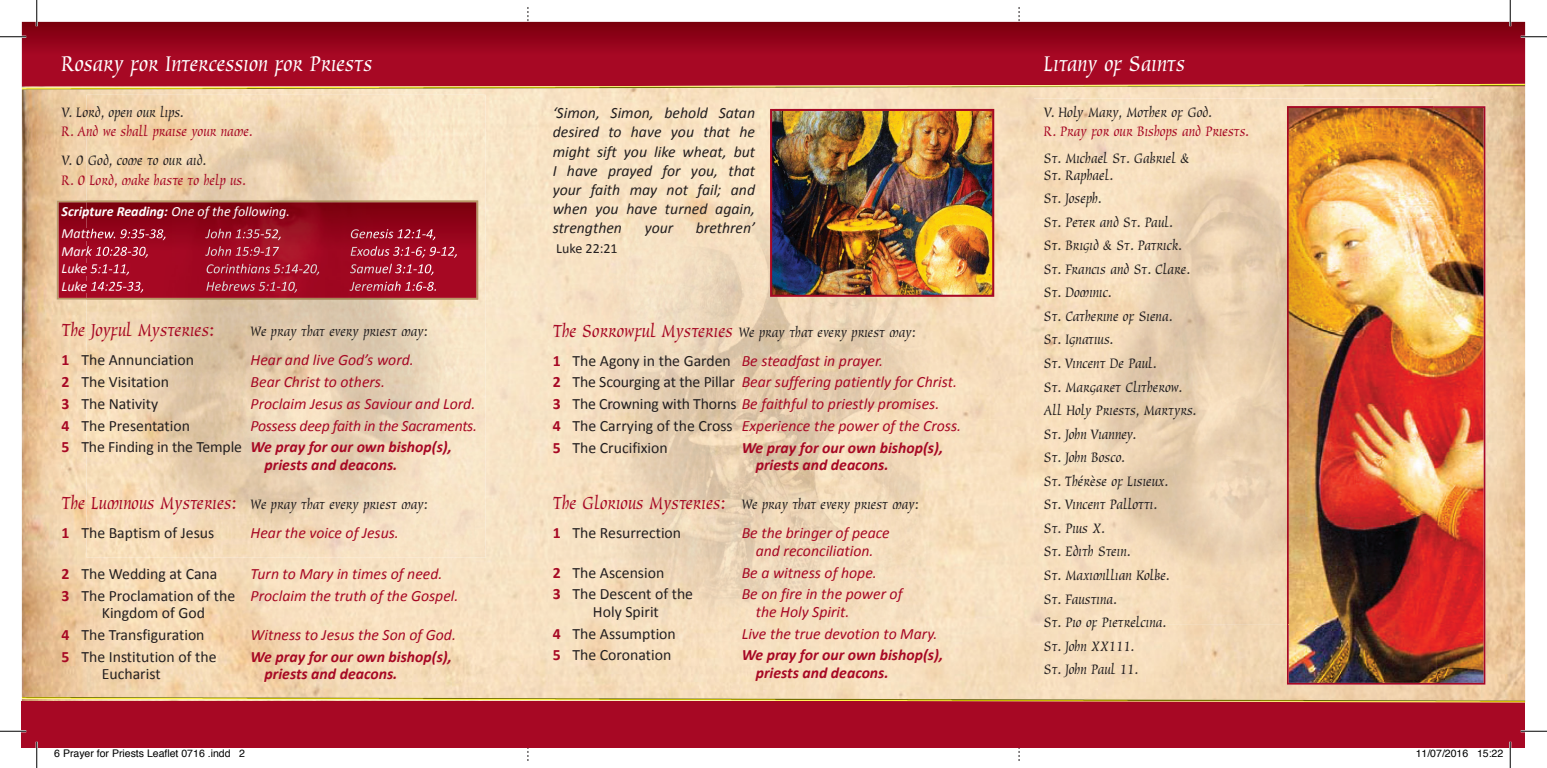
<style>
.page{position:relative;width:1547px;height:768px;background:#fff}
.page>*{position:absolute;margin:0;border:0;box-sizing:border-box;transform-origin:0 0}
.t1{font:24.5px "Oxford";color:#fff}
.t2{font:20.12px "Oxford";color:#a70824}
.t3{font:15.75px/23.6px "Oxford";color:#231f20}
.t4{font:italic 15.75px/21.7px "Calibri";color:#a70824}
.t5{font:15.75px/21.7px "Calibri";color:#231f20;text-align:right}
.t6{font:italic 15.75px/19.2px "Calibri";color:#231f20;text-align:justify}
.t7{font:italic 700 15.75px/17.5px "Calibri";color:#a70824}
.t8{font:15.75px "Oxford";color:#a70824}
.t9{font:italic 15.75px/21.7px "Calibri";letter-spacing:-.02em;color:#a70824}
.t10{font:italic 14px "Calibri";color:#fff}
.t11{font:14px "Calibri";color:#231f20}
.t12{font:10.5px "Helvetica";color:#000}
.s1{font-weight:700}
.s2{font-weight:700;color:#a70824}
.s3{font-size:20.12px;color:#a70824}
.s4{font-weight:700;font-style:normal}
.s5{font-style:normal;color:#231f20}
</style>
<div class="page">
<img style="left:22px;top:86px;width:1503px;height:611px">
<svg style="left:22px;top:22px;width:1503px;height:64px;background:#9a051d"></svg>
<div style="left:22px;top:701px;width:1503px;height:46px;background:#a70824"></div>
<img style="left:22px;top:697px;width:1503px;height:5px">
<img style="left:884px;top:701px;width:641px;height:2px">
<svg style="left:57px;top:200px;width:30px;height:100px;background:#a01628"></svg>
<img style="left:1287px;top:106px;width:198px;height:579px">
<img style="left:87px;top:95px;width:399px;height:463px">
<img style="left:87px;top:200px;width:391px;height:100px">
<img style="left:87px;top:229px;width:80px;height:11px">
<img style="left:87px;top:246px;width:62px;height:12px">
<img style="left:87px;top:264px;width:43px;height:11px">
<img style="left:87px;top:281px;width:57px;height:12px">
<img style="left:205px;top:229px;width:77px;height:11px">
<img style="left:205px;top:246px;width:74px;height:10px">
<img style="left:207px;top:264px;width:113px;height:11px">
<img style="left:206px;top:281px;width:92px;height:12px">
<img style="left:351px;top:229px;width:86px;height:11px">
<img style="left:351px;top:246px;width:107px;height:12px">
<img style="left:350px;top:264px;width:85px;height:11px">
<img style="left:350px;top:281px;width:86px;height:10px">
<img style="left:1034px;top:99px;width:399px;height:525px">
<img style="left:1287px;top:106px;width:146px;height:518px">
<img style="left:609px;top:200px;width:322px;height:440px">
<img style="left:773px;top:112px;width:218px;height:182px">
<div style="left:770px;top:109px;width:224px;height:188px;border:2px solid #a70824"></div>
<img style="left:22px;top:86px;width:1334px;height:4px">
<img style="left:485px;top:84px;width:1040px;height:2px">
<hr style="left:0;top:36px;width:26px;height:2px;background:#fff">
<hr style="left:1521px;top:36px;width:26px;height:2px;background:#fff">
<hr style="left:0;top:730px;width:26px;height:2px;background:#fff">
<hr style="left:1521px;top:730px;width:26px;height:2px;background:#fff">
<hr style="left:36px;top:0;width:2px;height:26px;background:#fff">
<hr style="left:36px;top:742px;width:2px;height:26px;background:#fff">
<hr style="left:1509px;top:0;width:2px;height:26px;background:#fff">
<hr style="left:1509px;top:742px;width:2px;height:26px;background:#fff">
<svg style="left:0;top:36px;width:26px;height:1px"></svg>
<svg style="left:1521px;top:36px;width:26px;height:1px"></svg>
<svg style="left:0;top:731px;width:26px;height:1px"></svg>
<svg style="left:1521px;top:731px;width:26px;height:1px"></svg>
<svg style="left:36px;top:0;width:1px;height:26px"></svg>
<svg style="left:36px;top:742px;width:1px;height:26px"></svg>
<svg style="left:1510px;top:0;width:1px;height:26px"></svg>
<svg style="left:1510px;top:742px;width:1px;height:26px"></svg>
<h1 class="t1" style="left:62px;top:51px;width:312px">Rosary for Intercession for Priests</h1>
<h1 class="t1" style="left:1044px;top:51px;width:143px">Litany of Saints</h1>
<p class="t3" style="left:62px;top:101px;width:124px">V. Lord, open our lips.</p>
<p class="t8" style="left:62px;top:123px;width:193px">R. And we shall praise your name.</p>
<p class="t3" style="left:62px;top:150px;width:147px">V. 0 God, come to our aid.</p>
<p class="t8" style="left:62px;top:172px;width:186px">R. 0 Lord, make haste to help us.</p>
<p class="t10" style="left:62px;top:202px;width:230px"><span class="s1">Scripture Reading:</span> One of the following.</p>
<p class="t3" style="left:1044px;top:101px;width:170px">V. Holy Mary, Mother of God.</p>
<p class="t8" style="left:1044px;top:123px;width:207px">R. Pray for our Bishops and Priests.</p>
<p class="t3" style="left:1044px;top:151px;width:147px;line-height:16.6px">St. Michael St. Gabriel &amp;<br>St. Raphael.</p>
<p class="t3" style="left:1044px;top:187px;width:155px">St. Joseph.<br>St. Peter and St. Paul.<br>St. Brigid &amp; St. Patrick.<br>St. Francis and St. Clare.<br>St. Dominic.<br>St. Catherine of Siena.<br>St. Ignatius.<br>St. Vincent De Paul.<br>St. Margaret Clitherow.<br>All Holy Priests, Martyrs.<br>St. John Vianney.<br>St. John Bosco.<br>St. Thérèse of Lisieux.<br>St. Vincent Pallotti.<br>St. Pius X.<br>St. Edith Stein.<br>St. Maximillian Kolbe.<br>St. Faustina.<br>St. Pio of Pietrelcina.<br>St. John XX111.<br>St. John Paul 11.</p>
<p class="t6" style="left:553px;top:103px;width:204px">‘Simon, Simon, behold Satan desired to have you that he might sift you like wheat, but I have prayed for you, that your faith may not fail; and when you have turned again, strengthen</p>
<p class="t6" style="left:645px;top:218px;width:30px">your</p>
<p class="t6" style="left:696px;top:218px;width:61px">brethren’</p>
<p class="t11" style="left:556px;top:239px;width:63px">Luke 22:21</p>
<p class="t2" style="left:62px;top:320px;width:155px">The Joyful Mysteries:</p>
<p class="t3" style="left:251px;top:320px;width:179px">We pray that every priest may:</p>
<p class="t5" style="left:62px;top:349px;width:134px"><span class="s2">1</span> The Annunciation</p>
<p class="t4" style="left:251px;top:349px;width:165px">Hear and live God’s word.</p>
<p class="t5" style="left:62px;top:371px;width:109px"><span class="s2">2</span> The Visitation</p>
<p class="t4" style="left:251px;top:370px;width:136px">Bear Christ to others.</p>
<p class="t5" style="left:62px;top:393px;width:98px"><span class="s2">3</span> The Nativity</p>
<p class="t4" style="left:251px;top:392px;width:226px">Proclaim Jesus as Saviour and Lord.</p>
<p class="t5" style="left:62px;top:415px;width:130px"><span class="s2">4</span> The Presentation</p>
<p class="t3" style="left:553px;top:321px;width:365px"><span class="s3">The Sorrowful Mysteries</span> We pray that every priest may:</p>
<p class="t4" style="left:553px;top:349px;width:410px"><span class="s4">1</span> <span class="s5">The Agony in the Garden</span> Be steadfast in prayer.<br><span class="s4">2</span> <span class="s5">The Scourging at the Pillar</span> Bear suffering patiently for Christ.<br><span class="s4">3</span> <span class="s5">The Crowning with Thorns</span> Be faithful to priestly promises.<br><span class="s4">4</span> <span class="s5">The Carrying of the Cross</span> Experience the power of the Cross.<br><span class="s4">5</span> <span class="s5">The Crucifixion</span></p>
<p class="t9" style="left:62px;top:414px;width:417px;text-indent:189px">Possess deep faith in the Sacraments.<br><span class="s4">5</span> <span class="s5">The Finding in the Temple</span> <span class="s1">We pray for our own bishop(s),</span></p>
<p class="t7" style="left:265px;top:456px;width:134px">priests and deacons.</p>
<p class="t3" style="left:62px;top:493px;width:368px"><span class="s3">The Luminous Mysteries:</span> We pray that every priest may:</p>
<p class="t5" style="left:62px;top:522px;width:154px"><span class="s2">1</span> The Baptism of Jesus</p>
<p class="t4" style="left:251px;top:521px;width:150px">Hear the voice of Jesus.</p>
<p class="t5" style="left:62px;top:563px;width:157px"><span class="s2">2</span> The Wedding at Cana</p>
<p class="t7" style="left:756px;top:439px;width:189px;text-indent:-14px">We pray for our own bishop(s), priests and deacons.</p>
<p class="t3" style="left:553px;top:493px;width:368px"><span class="s3">The Glorious Mysteries:</span> We pray that every priest may:</p>
<p class="t5" style="left:553px;top:522px;width:130px"><span class="s2">1</span> The Resurrection</p>
<p class="t4" style="left:742px;top:524px;width:150px;line-height:17.5px;text-align:center">Be the bringer of peace and reconciliation.</p>
<p class="t5" style="left:553px;top:562px;width:113px"><span class="s2">2</span> The Ascension</p>
<p class="t4" style="left:742px;top:561px;width:137px">Be a witness of hope.</p>
<p class="t5" style="left:553px;top:583px;width:142px"><span class="s2">3</span> The Descent of the</p>
<p class="t4" style="left:742px;top:583px;width:162px">Be on fire in the power of</p>
<p class="t5" style="left:593px;top:601px;width:67px">Holy Spirit</p>
<p class="t4" style="left:756px;top:600px;width:95px">the Holy Spirit.</p>
<p class="t5" style="left:553px;top:623px;width:125px"><span class="s2">4</span> The Assumption</p>
<p class="t4" style="left:742px;top:622px;width:197px">Live the true devotion to Mary.</p>
<p class="t5" style="left:553px;top:644px;width:120px"><span class="s2">5</span> The Coronation</p>
<p class="t7" style="left:756px;top:646px;width:189px;text-indent:-14px">We pray for our own bishop(s), priests and deacons.</p>
<p class="t4" style="left:62px;top:562px;width:398px;text-indent:189px">Turn to Mary in times of need.<br><span class="s4">3</span> <span class="s5">The Proclamation of the</span> Proclaim the truth of the Gospel.</p>
<p class="t5" style="left:62px;top:602px;width:145px">Kingdom of God<br><span class="s2">4</span> The Transfiguration</p>
<p class="t4" style="left:251px;top:623px;width:207px">Witness to Jesus the Son of God.</p>
<p class="t5" style="left:62px;top:646px;width:156px"><span class="s2">5</span> The Institution of the</p>
<p class="t7" style="left:251px;top:648px;width:203px">We pray for our own bishop(s),</p>
<p class="t5" style="left:102px;top:663px;width:60px">Eucharist</p>
<p class="t7" style="left:265px;top:665px;width:134px">priests and deacons.</p>
<p class="t12" style="left:54px;top:746px;width:192px">6 Prayer for Priests Leaflet 0716 .indd 2</p>
<p class="t12" style="left:1416px;top:746px;width:89px">11/07/2016 15:22</p>
</div>
